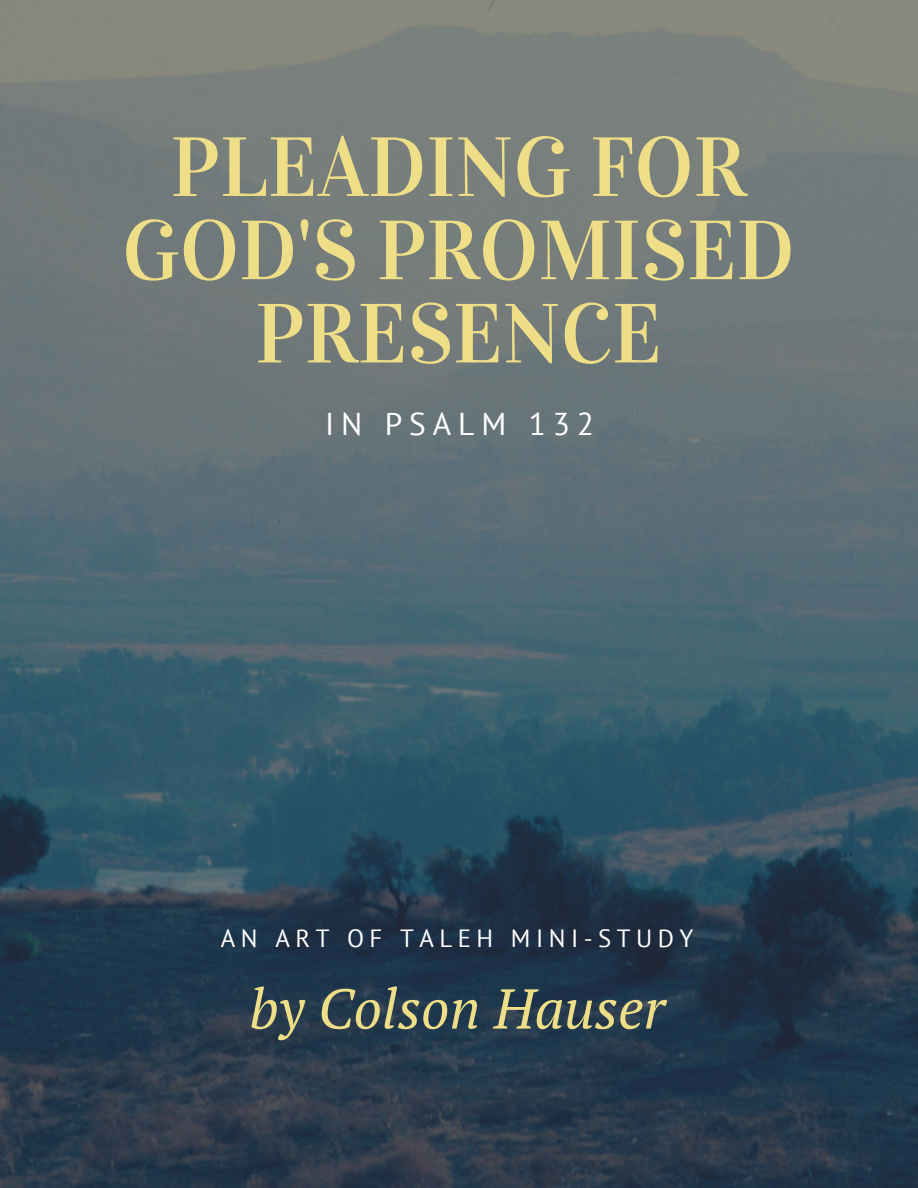
<style>
.page{position:relative;width:918px;height:1188px;background:#fff}
.page>*{position:absolute;margin:0;border:0;box-sizing:border-box;transform-origin:0 0}
.t1{font:84px/83.2px "Vidaloka";color:#eede88;text-align:center}
.t2{font:italic 55.95px "PT Serif";color:#eede88}
.t3{font:31.5px "PT Sans";letter-spacing:.22em;color:#fff}
.t4{font:24.9px "PT Sans";letter-spacing:.22em;color:#fff}
</style>
<div class="page">
<img style="left:0;top:0;width:918px;height:1188px">
<p class="t1" style="left:122px;top:126px;width:674px">PLEADING FOR<br>GOD'S PROMISED<br>PRESENCE</p>
<p class="t3" style="left:325px;top:403px;width:270px">IN PSALM 132</p>
<p class="t4" style="left:221px;top:922px;width:474px">AN ART OF TALEH MINI-STUDY</p>
<p class="t2" style="left:249px;top:970px;width:417px">by Colson Hauser</p>
</div>
